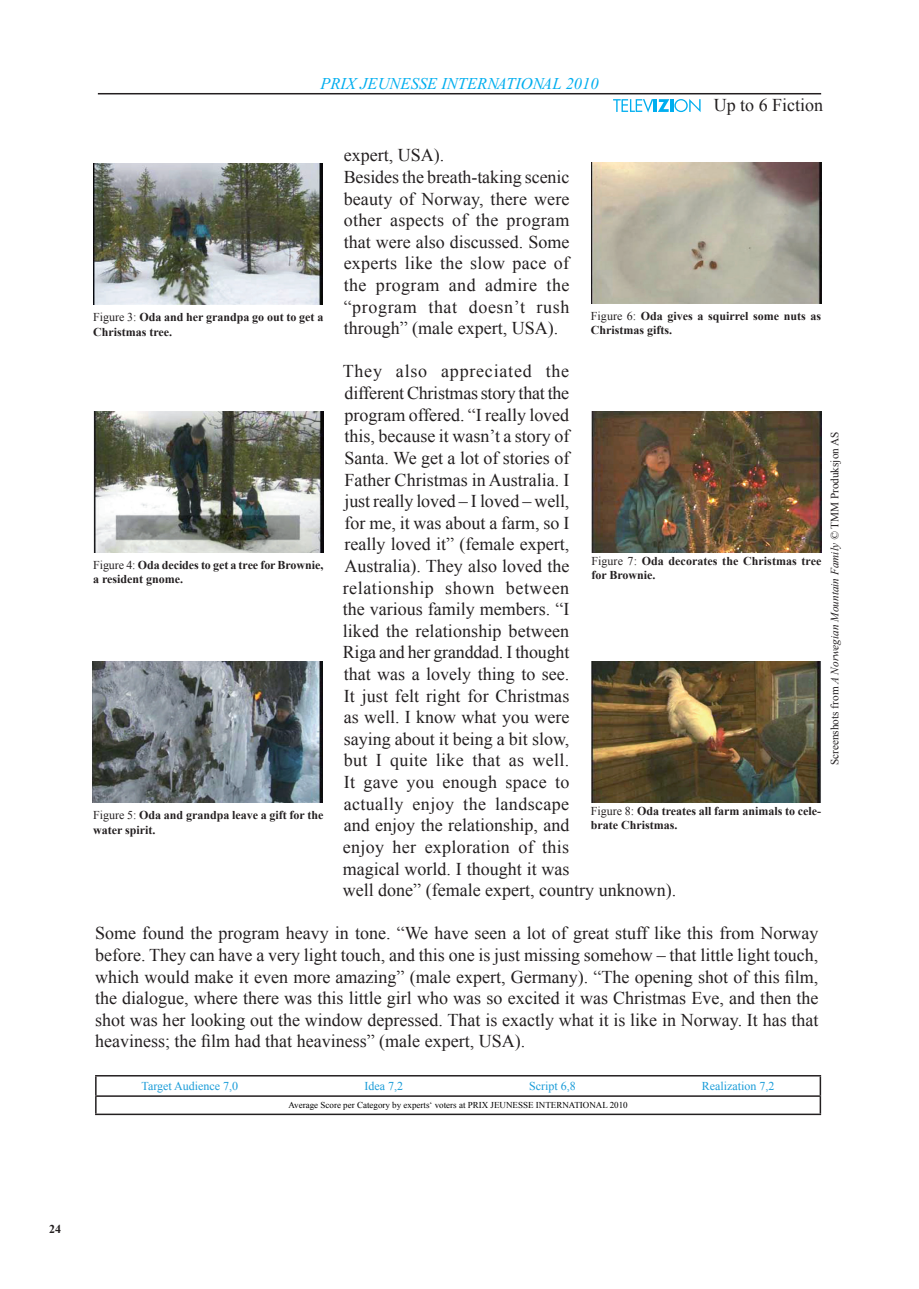
<style>
.page{position:relative;width:919px;height:1289px;background:#fff}
.page>*{position:absolute;margin:0;border:0;box-sizing:border-box;transform-origin:0 0}
.t1{font:18px/21.6px "Times New Roman";color:#231f20}
.t2{font:italic 16.5px "Times New Roman CE";color:#00aeef}
.t3{font:700 12px/14.4px "Times New Roman";color:#231f20}
.t4{font:12px "Times New Roman";color:#1a9cd8}
.t5{font:11.25px "Times New Roman";color:#231f20}
.t6{font:9px "Times New Roman";color:#000}
.s1{font-weight:400}
.s2{font-style:italic}
</style>
<div class="page">
<hr style="left:98px;top:93px;width:723px;height:1px;background:#231f20">
<svg style="left:613px;top:99px;width:87px;height:13px"></svg>
<hr style="left:95px;top:1074px;width:726px;height:2px;background:#231f20">
<hr style="left:95px;top:1095px;width:726px;height:1px;background:#231f20">
<svg style="left:95px;top:1076px;width:2px;height:37px"></svg>
<svg style="left:819px;top:1076px;width:2px;height:37px"></svg>
<hr style="left:95px;top:1113px;width:726px;height:2px;background:#231f20">
<img style="left:94px;top:411px;width:229px;height:141px">
<img style="left:93px;top:164px;width:229px;height:140px">
<img style="left:93px;top:662px;width:229px;height:140px">
<img style="left:591px;top:163px;width:230px;height:140px">
<img style="left:591px;top:412px;width:230px;height:140px">
<img style="left:591px;top:662px;width:230px;height:140px">
<p class="t2" style="left:320px;top:74px;width:280px">PRIX JEUNESSE INTERNATIONAL 2010</p>
<p class="t1" style="left:713px;top:94px;width:111px">Up to 6 Fiction</p>
<p class="t1" style="left:344px;top:144px;width:227px">expert, USA).<br>Besides the breath-taking scenic beauty of Norway, there were other aspects of the program that were also discussed. Some experts like the slow pace of the program and admire the “program that doesn’t rush through” (male expert, USA).</p>
<p class="t1" style="left:343px;top:360px;width:335px">They also appreciated the<br>different Christmas story that the<br>program offered. “I really loved<br>this, because it wasn’t a story of<br>Santa. We get a lot of stories of<br>Father Christmas in Australia. I<br>just really loved – I loved – well,<br>for me, it was about a farm, so I<br>really loved it” (female expert,<br>Australia). They also loved the<br>relationship shown between<br>the various family members. “I<br>liked the relationship between<br>Riga and her granddad. I thought<br>that was a lovely thing to see.<br>It just felt right for Christmas<br>as well. I know what you were<br>saying about it being a bit slow,<br>but I quite like that as well.<br>It gave you enough space to<br>actually enjoy the landscape<br>and enjoy the relationship, and<br>enjoy her exploration of this<br>magical world. I thought it was<br>well done” (female expert, country unknown).</p>
<p class="t1" style="left:95px;top:922px;width:725px;text-align:justify">Some found the program heavy in tone. “We have seen a lot of great stuff like this from Norway before. They can have a very light touch, and this one is just missing somehow – that little light touch, which would make it even more amazing” (male expert, Germany). “The opening shot of this film, the dialogue, where there was this little girl who was so excited it was Christmas Eve, and then the shot was her looking out the window depressed. That is exactly what it is like in Norway. It has that heaviness; the film had that heaviness” (male expert, USA).</p>
<p class="t4" style="left:142px;top:1077px;width:98px">Target Audience 7,0</p>
<p class="t4" style="left:364px;top:1077px;width:40px">Idea 7,2</p>
<p class="t4" style="left:529px;top:1077px;width:48px">Script 6,8</p>
<p class="t4" style="left:701px;top:1077px;width:74px">Realization 7,2</p>
<p class="t6" style="left:288px;top:1099px;width:341px">Average Score per Category by experts‘ voters at PRIX JEUNESSE INTERNATIONAL 2010</p>
<p class="t3" style="left:591px;top:308px;width:232px"><span class="s1">Figure 6:</span> Oda gives a squirrel some nuts as<br>Christmas gifts.</p>
<p class="t3" style="left:93px;top:309px;width:232px"><span class="s1">Figure 3:</span> Oda and her grandpa go out to get a<br>Christmas tree.</p>
<p class="t3" style="left:591px;top:553px;width:231px"><span class="s1">Figure 7:</span> Oda decorates the Christmas tree for Brownie.</p>
<p class="t3" style="left:93px;top:557px;width:232px"><span class="s1">Figure 4:</span> Oda decides to get a tree for Brownie, a resident gnome.</p>
<p class="t3" style="left:591px;top:803px;width:232px"><span class="s1">Figure 8:</span> Oda treates all farm animals to cele&shy;brate Christmas.</p>
<p class="t3" style="left:93px;top:807px;width:232px"><span class="s1">Figure 5:</span> Oda and grandpa leave a gift for the water spirit.</p>
<p class="t5" style="left:827px;top:765px;width:335px;rotate:-90deg">Screenshots from <span class="s2">A Norwegian Mountain Family ©</span> TMM Produksjon AS</p>
<p class="t3" style="left:49px;top:1221px;width:13px">24</p>
</div>
